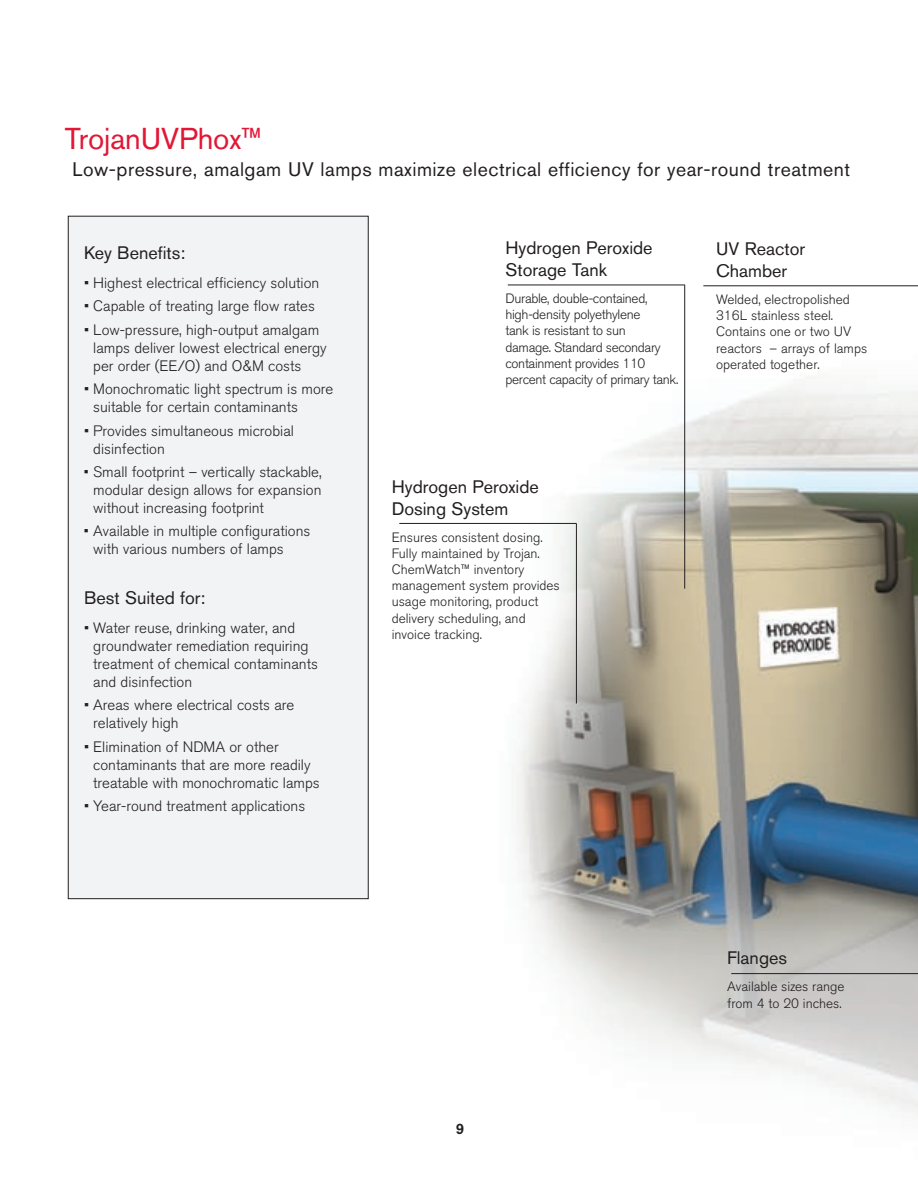
<style>
.page{position:relative;width:918px;height:1188px;background:#fff}
.page>*{position:absolute;margin:0;border:0;box-sizing:border-box;transform-origin:0 0}
.t1{font:30px "Akzidenz Grotesk BQ";letter-spacing:-.005em;color:#e21735}
.t2{font:19.5px "Akzidenz Grotesk BQ";letter-spacing:.025em;color:#231f20}
.t3{font:18px/21.6px "Akzidenz Grotesk BQ";color:#231f20}
.t4{font:300 15px/18px "Akzidenz Grotesk BQ";color:#231f20}
.t5{font:500 15px "Akzidenz Grotesk BQ";color:#231f20}
.t6{font:300 13.5px/16.2px "Akzidenz Grotesk BQ";color:#231f20}
.t7{font:300 13.5px/16.2px "Akzidenz Grotesk BQ";letter-spacing:-.025em;color:#231f20}
</style>
<div class="page">
<img style="left:400px;top:284px;width:518px;height:832px">
<div style="left:68px;top:216px;width:300px;height:683px;background:#f2f3f4"></div>
<hr style="left:399px;top:523px;width:177px;height:1px;background:#231f20">
<hr style="left:576px;top:523px;width:1px;height:180px;background:#231f20">
<hr style="left:703px;top:286px;width:215px;height:1px;background:#231f20">
<hr style="left:508px;top:285px;width:177px;height:1px;background:#231f20">
<hr style="left:684px;top:285px;width:1px;height:304px;background:#231f20">
<hr style="left:731px;top:973px;width:187px;height:1px;background:#231f20">
<h1 class="t1" style="left:65px;top:121px;width:199px">TrojanUVPhox™</h1>
<h2 class="t2" style="left:73px;top:157px;width:779px">Low-pressure, amalgam UV lamps maximize electrical efficiency for year-round treatment</h2>
<p class="t3" style="left:84px;top:242px;width:103px">Key Benefits:</p>
<p class="t4" style="left:84px;top:274px;width:237px">• Highest electrical efficiency solution</p>
<p class="t4" style="left:84px;top:298px;width:232px">• Capable of treating large flow rates</p>
<p class="t4" style="left:93px;top:321px;width:235px;text-indent:-9px">• Low-pressure, high-output amalgam lamps deliver lowest electrical energy per order (EE/O) and O&amp;M costs</p>
<p class="t4" style="left:93px;top:380px;width:242px;text-indent:-9px">• Monochromatic light spectrum is more suitable for certain contaminants</p>
<p class="t4" style="left:93px;top:422px;width:202px;text-indent:-9px">• Provides simultaneous microbial disinfection</p>
<p class="t4" style="left:93px;top:463px;width:230px;text-align:justify;text-indent:-9px">• Small footprint – vertically stackable, modular design allows for expansion without increasing footprint</p>
<p class="t4" style="left:93px;top:523px;width:219px;text-indent:-9px">• Available in multiple configurations with various numbers of lamps</p>
<p class="t3" style="left:84px;top:587px;width:123px">Best Suited for:</p>
<p class="t4" style="left:93px;top:619px;width:226px;text-indent:-9px">• Water reuse, drinking water, and groundwater remediation requiring treatment of chemical contaminants and disinfection</p>
<p class="t4" style="left:93px;top:697px;width:203px;text-indent:-9px">• Areas where electrical costs are relatively high</p>
<p class="t4" style="left:93px;top:738px;width:228px;text-indent:-9px">• Elimination of NDMA or other contaminants that are more readily treatable with monochromatic lamps</p>
<p class="t4" style="left:84px;top:797px;width:223px">• Year-round treatment applications</p>
<p class="t3" style="left:506px;top:237px;width:149px">Hydrogen Peroxide<br>Storage Tank</p>
<p class="t7" style="left:506px;top:291px;width:174px">Durable, double-contained, high-density polyethylene<br>tank is resistant to sun<br>damage. Standard secondary containment provides 110 percent capacity of primary tank.</p>
<p class="t3" style="left:392px;top:476px;width:149px">Hydrogen Peroxide<br>Dosing System</p>
<p class="t6" style="left:392px;top:529px;width:170px">Ensures consistent dosing.<br>Fully maintained by Trojan.<br>ChemWatch™ inventory management system provides usage monitoring, product delivery scheduling, and invoice tracking.</p>
<p class="t3" style="left:716px;top:238px;width:91px">UV Reactor<br>Chamber</p>
<p class="t6" style="left:716px;top:291px;width:153px">Welded, electropolished<br>316L stainless steel.<br>Contains one or two UV reactors – arrays of lamps operated together.</p>
<p class="t5" style="left:456px;top:1119px;width:10px">9</p>
<p class="t3" style="left:727px;top:947px;width:61px">Flanges</p>
<p class="t6" style="left:727px;top:979px;width:119px">Available sizes range from 4 to 20 inches.</p>
</div>
